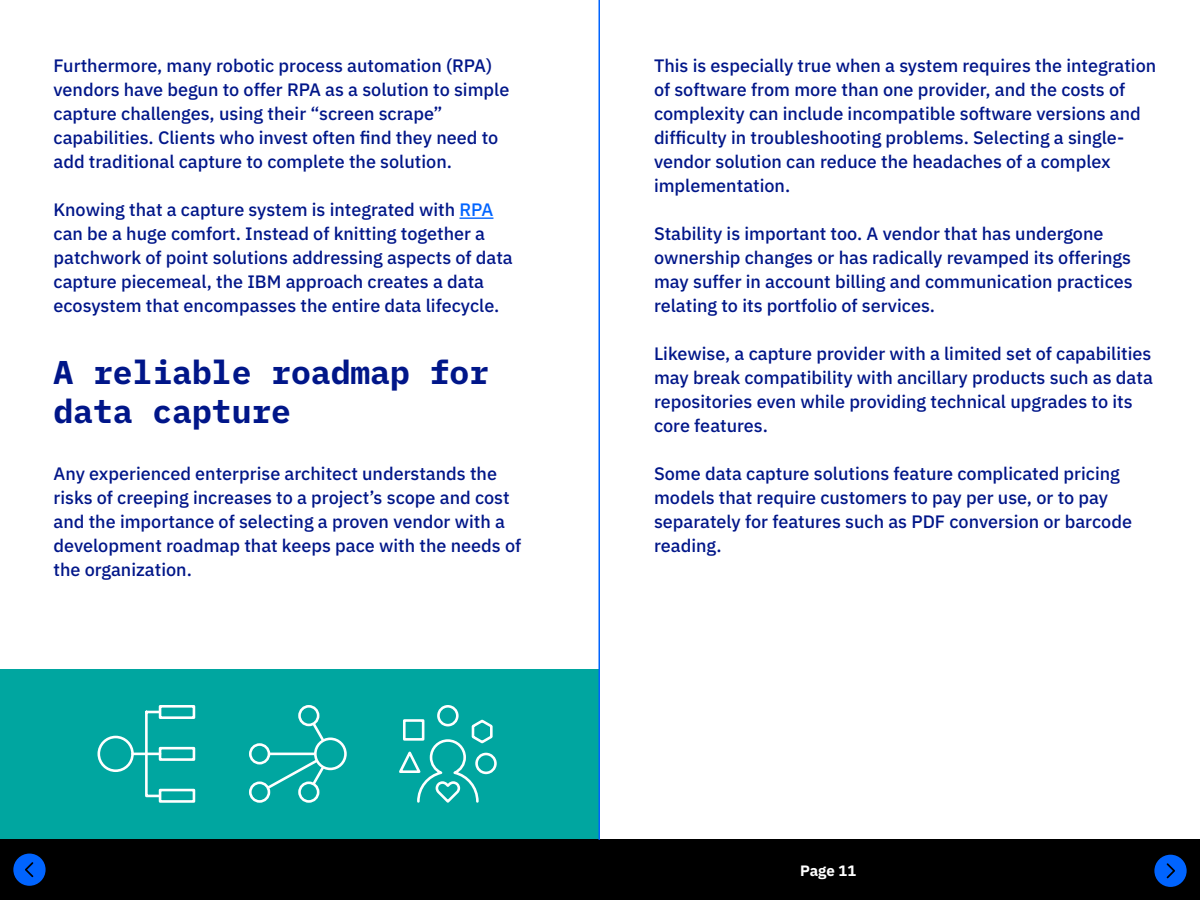
<style>
.page{position:relative;width:1200px;height:900px;background:#fff}
.page>*{position:absolute;margin:0;border:0;box-sizing:border-box;transform-origin:0 0}
.t1{font:700 33px/39px "IBM Plex Mono";color:#001689}
.t2{font:500 18px/24px "IBM Plex Sans";color:#001689}
.t3{font:700 15px "IBM Plex Sans";letter-spacing:-.005em;color:#fff}
.s1{color:#0064ff}
</style>
<div class="page">
<div style="left:0;top:669px;width:598px;height:177px;background:#00a6a0"></div>
<hr style="left:460px;top:217px;width:33px;height:2px;background:#0064ff">
<div style="left:0;top:840px;width:1200px;height:60px;background:#000"></div>
<svg style="left:1154px;top:855px;width:33px;height:32px"></svg>
<svg style="left:13px;top:854px;width:33px;height:32px"></svg>
<hr style="left:598px;top:0;width:2px;height:840px;background:#0064ff">
<svg style="left:249px;top:705px;width:98px;height:98px"></svg>
<svg style="left:399px;top:705px;width:98px;height:98px"></svg>
<svg style="left:157px;top:705px;width:39px;height:98px"></svg>
<hr style="left:133px;top:753px;width:27px;height:2px;background:#fff">
<div style="left:145px;top:711px;width:16px;height:86px;border:3px solid #fff"></div>
<div style="left:98px;top:736px;width:36px;height:36px;border:3px solid #fff;border-radius:50%"></div>
<p class="t2" style="left:54px;top:52px;width:457px">Furthermore, many robotic process automation (RPA) vendors have begun to offer RPA as a solution to simple capture challenges, using their “screen scrape” capabilities. Clients who invest often find they need to add traditional capture to complete the solution.</p>
<p class="t2" style="left:54px;top:196px;width:461px">Knowing that a capture system is integrated with <span class="s1">RPA </span>can be a huge comfort. Instead of knitting together a patchwork of point solutions addressing aspects of data capture piecemeal, the IBM approach creates a data ecosystem that encompasses the entire data lifecycle.</p>
<h1 class="t1" style="left:54px;top:350px;width:437px">A reliable roadmap for data capture</h1>
<p class="t2" style="left:54px;top:460px;width:469px">Any experienced enterprise architect understands the risks of creeping increases to a project’s scope and cost and the importance of selecting a proven vendor with a development roadmap that keeps pace with the needs of the organization.</p>
<p class="t2" style="left:654px;top:52px;width:504px">This is especially true when a system requires the integration of software from more than one provider, and the costs of complexity can include incompatible software versions and difficulty in troubleshooting problems. Selecting a single&shy;vendor solution can reduce the headaches of a complex implementation.</p>
<p class="t2" style="left:654px;top:220px;width:480px">Stability is important too. A vendor that has undergone ownership changes or has radically revamped its offerings may suffer in account billing and communication practices relating to its portfolio of services.</p>
<p class="t2" style="left:654px;top:340px;width:500px">Likewise, a capture provider with a limited set of capabilities may break compatibility with ancillary products such as data repositories even while providing technical upgrades to its core features.</p>
<p class="t2" style="left:654px;top:460px;width:480px">Some data capture solutions feature complicated pricing models that require customers to pay per use, or to pay separately for features such as PDF conversion or barcode reading.</p>
<p class="t3" style="left:800px;top:859px;width:58px">Page 11</p>
</div>
